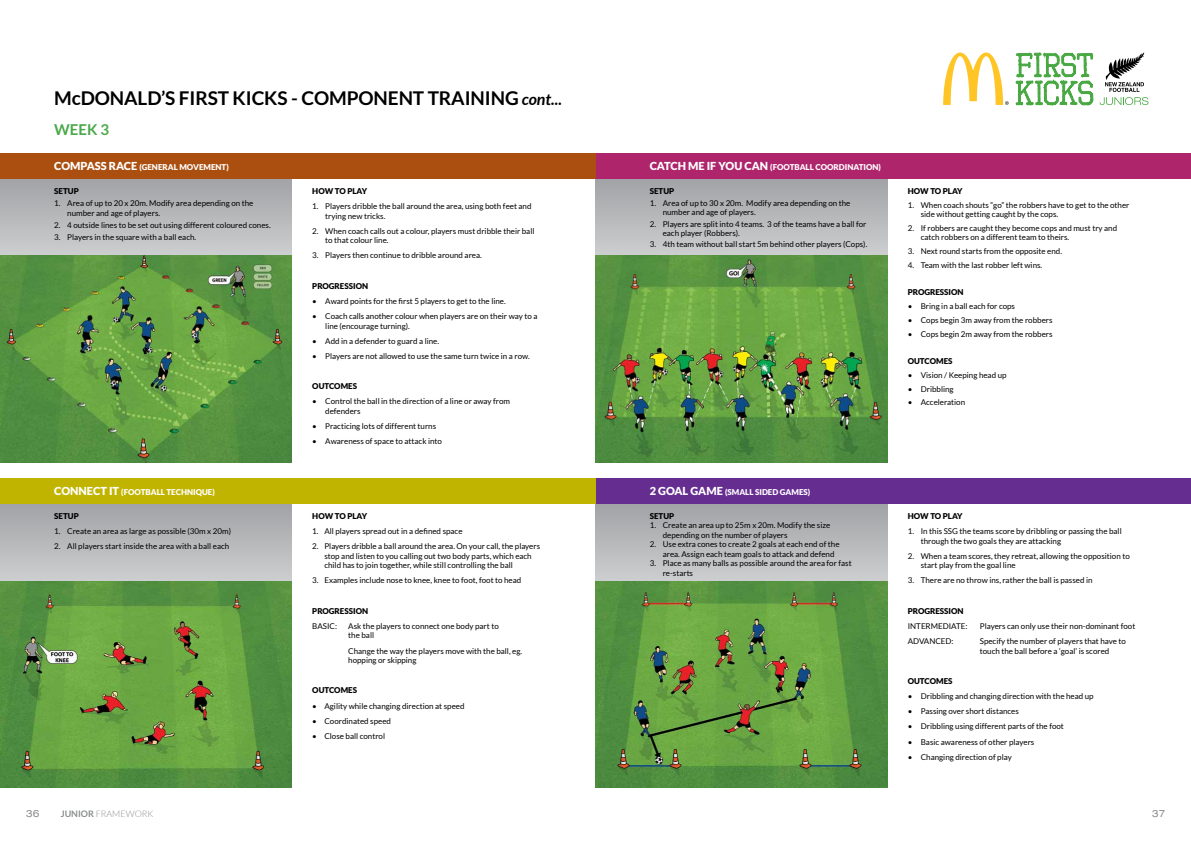
<style>
.page{position:relative;width:1191px;height:842px;background:#fff}
.page>*{position:absolute;margin:0;border:0;box-sizing:border-box;transform-origin:0 0}
.t1{font:700 19px "Lato";letter-spacing:-.005em;color:#000}
.t2{font:700 15px "Lato";color:#49a948}
.t3{font:expanded 10px "Helvetica Neue";color:#8a8c8e}
.t4{font:300 9px "Lato";color:#8a8c8e}
.t5{font:8px/9.5px "Lato";color:#000}
.t6{font:900 8px "Lato";color:#000}
.t7{font:900 8px "Lato";color:#fff}
.s1{font-style:italic;font-size:16px}
.s2{font-size:11px}
.s3{font-weight:700}
</style>
<div class="page">
<svg style="left:943px;top:53px;width:65px;height:52px"></svg>
<svg style="left:1015px;top:52px;width:133px;height:54px"></svg>
<svg style="left:596px;top:504px;width:291px;height:77px;background:#b6b8ba"></svg>
<div style="left:587px;top:479px;width:604px;height:25px;background:#662d91"></div>
<img style="left:596px;top:581px;width:291px;height:207px">
<svg style="left:596px;top:178px;width:291px;height:78px;background:#b4b5b8"></svg>
<div style="left:587px;top:153px;width:604px;height:25px;background:#ae256c"></div>
<img style="left:596px;top:256px;width:291px;height:206px">
<svg style="left:0;top:504px;width:292px;height:77px;background:#b6b8ba"></svg>
<div style="left:0;top:479px;width:596px;height:25px;background:#c1b400"></div>
<img style="left:0;top:581px;width:292px;height:207px">
<svg style="left:0;top:178px;width:292px;height:78px;background:#b4b6b6"></svg>
<div style="left:0;top:153px;width:596px;height:25px;background:#ab4f10"></div>
<img style="left:0;top:256px;width:292px;height:206px">
<h1 class="t1" style="left:54px;top:87px;width:509px">McDONALD’S FIRST KICKS - COMPONENT TRAINING <span class="s1">cont...</span></h1>
<h2 class="t2" style="left:54px;top:121px;width:56px">WEEK 3</h2>
<p class="t7" style="left:54px;top:163px;width:176px"><span class="s2">COMPASS RACE</span> (GENERAL MOVEMENT)</p>
<p class="t7" style="left:649px;top:163px;width:233px"><span class="s2">CATCH ME IF YOU CAN</span> (FOOTBALL COORDINATION)</p>
<p class="t6" style="left:54px;top:186px;width:26px">SETUP</p>
<p class="t5" style="left:67px;top:199px;width:188px;text-indent:-13px">1. Area of up to 20 x 20m. Modify area depending on the number and age of players.</p>
<p class="t5" style="left:54px;top:220px;width:218px">2. 4 outside lines to be set out using different coloured cones.</p>
<p class="t5" style="left:54px;top:233px;width:143px">3. Players in the square with a ball each.</p>
<p class="t6" style="left:312px;top:186px;width:56px">HOW TO PLAY</p>
<p class="t5" style="left:325px;top:201px;width:208px;text-indent:-13px">1. Players dribble the ball around the area, using both feet and trying new tricks.</p>
<p class="t5" style="left:325px;top:226px;width:211px;text-indent:-13px">2. When coach calls out a colour, players must dribble their ball to that colour line.</p>
<p class="t5" style="left:312px;top:251px;width:171px">3. Players then continue to dribble around area.</p>
<p class="t6" style="left:312px;top:281px;width:57px">PROGRESSION</p>
<p class="t5" style="left:312px;top:296px;width:195px">• Award points for the first 5 players to get to the line.</p>
<p class="t5" style="left:325px;top:311px;width:214px;text-indent:-13px">• Coach calls another colour when players are on their way to a line (encourage turning).</p>
<p class="t5" style="left:312px;top:336px;width:128px">• Add in a defender to guard a line.</p>
<p class="t5" style="left:312px;top:351px;width:219px">• Players are not allowed to use the same turn twice in a row.</p>
<p class="t6" style="left:312px;top:382px;width:46px">OUTCOMES</p>
<p class="t5" style="left:325px;top:397px;width:186px;text-indent:-13px">• Control the ball in the direction of a line or away from defenders</p>
<p class="t5" style="left:312px;top:421px;width:125px">• Practicing lots of different turns</p>
<p class="t5" style="left:312px;top:437px;width:131px">• Awareness of space to attack into</p>
<p class="t6" style="left:649px;top:186px;width:26px">SETUP</p>
<p class="t5" style="left:662px;top:198px;width:189px;line-height:9px;text-indent:-13px">1. Area of up to 30 x 20m. Modify area depending on the number and age of players.</p>
<p class="t5" style="left:662px;top:219px;width:205px;line-height:9px;text-indent:-13px">2. Players are split into 4 teams. 3 of the teams have a ball for each player (Robbers).</p>
<p class="t5" style="left:649px;top:240px;width:219px">3. 4th team without ball start 5m behind other players (Cops).</p>
<p class="t6" style="left:907px;top:186px;width:56px">HOW TO PLAY</p>
<p class="t5" style="left:920px;top:200px;width:210px;text-indent:-13px">1. When coach shouts “go” the robbers have to get to the other side without getting caught by the cops.</p>
<p class="t5" style="left:920px;top:223px;width:198px;text-indent:-13px">2. If robbers are caught they become cops and must try and catch robbers on a different team to theirs.</p>
<p class="t5" style="left:907px;top:246px;width:156px">3. Next round starts from the opposite end.</p>
<p class="t5" style="left:907px;top:260px;width:136px">4. Team with the last robber left wins.</p>
<p class="t6" style="left:907px;top:288px;width:57px">PROGRESSION</p>
<p class="t5" style="left:907px;top:301px;width:109px">• Bring in a ball each for cops</p>
<p class="t5" style="left:907px;top:315px;width:146px">• Cops begin 3m away from the robbers</p>
<p class="t5" style="left:907px;top:329px;width:146px">• Cops begin 2m away from the robbers</p>
<p class="t6" style="left:907px;top:357px;width:46px">OUTCOMES</p>
<p class="t5" style="left:907px;top:370px;width:100px">• Vision / Keeping head up</p>
<p class="t5" style="left:907px;top:384px;width:47px">• Dribbling</p>
<p class="t5" style="left:907px;top:398px;width:59px">• Acceleration</p>
<p class="t7" style="left:54px;top:488px;width:162px"><span class="s2">CONNECT IT</span> (FOOTBALL TECHNIQUE)</p>
<p class="t7" style="left:649px;top:488px;width:162px"><span class="s2">2 GOAL GAME</span> (SMALL SIDED GAMES)</p>
<p class="t6" style="left:54px;top:511px;width:26px">SETUP</p>
<p class="t5" style="left:54px;top:526px;width:178px">1. Create an area as large as possible (30m x 20m)</p>
<p class="t5" style="left:54px;top:541px;width:176px">2. All players start inside the area with a ball each</p>
<p class="t6" style="left:312px;top:511px;width:56px">HOW TO PLAY</p>
<p class="t5" style="left:312px;top:526px;width:152px">1. All players spread out in a defined space</p>
<p class="t5" style="left:324px;top:541px;width:217px;text-indent:-12px">2. Players dribble a ball around the area. On your call, the players stop and listen to you calling out two body parts, which each child has to join together, while still controlling the ball</p>
<p class="t5" style="left:312px;top:576px;width:211px">3. Examples include nose to knee, knee to foot, foot to head</p>
<p class="t6" style="left:312px;top:606px;width:57px">PROGRESSION</p>
<p class="t5" style="left:312px;top:621px;width:26px">BASIC:</p>
<p class="t5" style="left:348px;top:621px;width:152px">Ask the players to connect one body part to the ball</p>
<p class="t5" style="left:348px;top:646px;width:175px">Change the way the players move with the ball, eg. hopping or skipping</p>
<p class="t6" style="left:312px;top:686px;width:46px">OUTCOMES</p>
<p class="t5" style="left:312px;top:701px;width:154px">• Agility while changing direction at speed</p>
<p class="t5" style="left:312px;top:716px;width:80px">• Coordinated speed</p>
<p class="t5" style="left:312px;top:731px;width:74px">• Close ball control</p>
<p class="t6" style="left:649px;top:511px;width:26px">SETUP</p>
<p class="t5" style="left:662px;top:521px;width:169px;text-indent:-13px">1. Create an area up to 25m x 20m. Modify the size depending on the number of players</p>
<p class="t5" style="left:662px;top:540px;width:178px;text-indent:-13px">2. Use extra cones to create 2 goals at each end of the area. Assign each team goals to attack and defend</p>
<p class="t5" style="left:662px;top:559px;width:190px;text-indent:-13px">3. Place as many balls as possible around the area for fast re-starts</p>
<p class="t6" style="left:907px;top:511px;width:56px">HOW TO PLAY</p>
<p class="t5" style="left:920px;top:526px;width:202px;text-indent:-13px">1. In this SSG the teams score by dribbling or passing the ball through the two goals they are attacking</p>
<p class="t5" style="left:920px;top:551px;width:210px;text-indent:-13px">2. When a team scores, they retreat, allowing the opposition to start play from the goal line</p>
<p class="t5" style="left:907px;top:576px;width:186px">3. There are no throw ins, rather the ball is passed in</p>
<p class="t6" style="left:907px;top:606px;width:57px">PROGRESSION</p>
<p class="t5" style="left:907px;top:621px;width:61px">INTERMEDIATE:</p>
<p class="t5" style="left:979px;top:621px;width:157px">Players can only use their non-dominant foot</p>
<p class="t5" style="left:907px;top:636px;width:47px">ADVANCED:</p>
<p class="t5" style="left:979px;top:636px;width:148px">Specify the number of players that have to touch the ball before a ‘goal’ is scored</p>
<p class="t6" style="left:907px;top:676px;width:46px">OUTCOMES</p>
<p class="t5" style="left:907px;top:691px;width:187px">• Dribbling and changing direction with the head up</p>
<p class="t5" style="left:907px;top:706px;width:113px">• Passing over short distances</p>
<p class="t5" style="left:907px;top:722px;width:158px">• Dribbling using different parts of the foot</p>
<p class="t5" style="left:907px;top:737px;width:128px">• Basic awareness of other players</p>
<p class="t5" style="left:907px;top:752px;width:105px">• Changing direction of play</p>
<p class="t3" style="left:26px;top:807px;width:15px">36</p>
<p class="t4" style="left:61px;top:809px;width:94px"><span class="s3">JUNIOR</span> FRAMEWORK</p>
<p class="t3" style="left:1152px;top:807px;width:14px">37</p>
</div>
